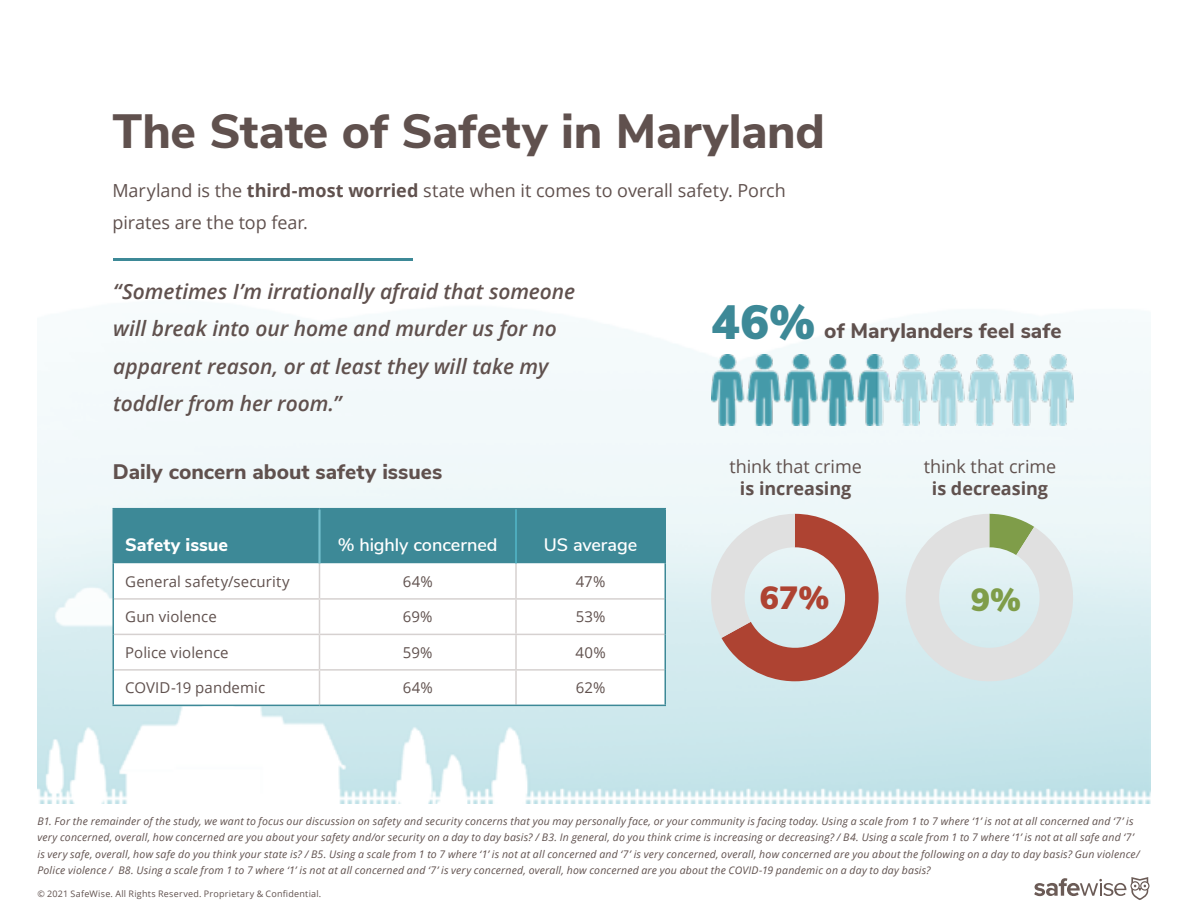
<style>
.page{position:relative;width:1188px;height:918px;background:#fff}
.page>*{position:absolute;margin:0;border:0;box-sizing:border-box;transform-origin:0 0}
.t1{font:800 48px "Nunito Sans";letter-spacing:-.005em;color:#60514e}
.t2{font:900 48px "Nunito Sans";color:#3d8997}
.t3{font:900 32.1px "Nunito Sans";color:#ae4332}
.t4{font:900 32.1px "Nunito Sans";color:#7f9d49}
.t5{font:italic 600 21px/37.5px "Open Sans";letter-spacing:-.005em;color:#60514e}
.t6{font:800 21px "Nunito Sans";color:#60514e}
.t7{font:18px/31.5px "Open Sans";letter-spacing:-.005em;color:#60514e}
.t8{font:600 18px "Nunito Sans";letter-spacing:-.005em;color:#fff}
.t9{font:700 18px "Open Sans";color:#60514e}
.t10{font:800 18px "Nunito Sans";color:#fff}
.t11{font:15px "Open Sans";letter-spacing:.005em;color:#60514e}
.t12{font:italic 10.5px/16.5px "Open Sans";letter-spacing:.02em;color:#60514e}
.t13{font:9px "Open Sans";letter-spacing:.025em;color:#60514e}
.s1{font-weight:700}
</style>
<div class="page">
<svg style="left:1034px;top:877px;width:116px;height:23px"></svg>
<img style="left:37px;top:323px;width:1114px;height:481px">
<hr style="left:113px;top:258px;width:300px;height:3px;background:#3d8997">
<div style="left:114px;top:509px;width:550px;height:54px;background:#3d8997"></div>
<svg style="left:114px;top:563px;width:550px;height:142px"></svg>
<hr style="left:319px;top:563px;width:1px;height:35px;background:#d6d1d0">
<hr style="left:515px;top:563px;width:2px;height:35px;background:#d6d1d0">
<hr style="left:114px;top:598px;width:206px;height:2px;background:#d6d1d0">
<hr style="left:114px;top:634px;width:206px;height:1px;background:#d6d1d0">
<hr style="left:319px;top:600px;width:1px;height:34px;background:#d6d1d0">
<hr style="left:319px;top:635px;width:1px;height:34px;background:#d6d1d0">
<hr style="left:320px;top:598px;width:196px;height:2px;background:#d6d1d0">
<hr style="left:320px;top:634px;width:196px;height:1px;background:#d6d1d0">
<hr style="left:515px;top:600px;width:2px;height:34px;background:#d6d1d0">
<hr style="left:515px;top:635px;width:2px;height:34px;background:#d6d1d0">
<hr style="left:516px;top:598px;width:148px;height:2px;background:#d6d1d0">
<hr style="left:516px;top:634px;width:148px;height:1px;background:#d6d1d0">
<hr style="left:114px;top:669px;width:206px;height:2px;background:#d6d1d0">
<hr style="left:319px;top:671px;width:1px;height:34px;background:#d6d1d0">
<hr style="left:320px;top:669px;width:196px;height:2px;background:#d6d1d0">
<hr style="left:515px;top:671px;width:2px;height:34px;background:#d6d1d0">
<hr style="left:516px;top:669px;width:148px;height:2px;background:#d6d1d0">
<hr style="left:319px;top:509px;width:1px;height:54px;background:#4dacbd">
<hr style="left:320px;top:509px;width:1px;height:54px;background:#4dacbd">
<hr style="left:515px;top:509px;width:1px;height:54px;background:#4dacbd">
<hr style="left:516px;top:509px;width:1px;height:54px;background:#4dacbd">
<hr style="left:112px;top:509px;width:2px;height:54px;background:#3d8997">
<hr style="left:112px;top:508px;width:208px;height:1px;background:#3d8997">
<hr style="left:320px;top:508px;width:196px;height:1px;background:#3d8997">
<hr style="left:516px;top:508px;width:150px;height:1px;background:#3d8997">
<hr style="left:664px;top:509px;width:2px;height:54px;background:#3d8997">
<hr style="left:112px;top:563px;width:2px;height:36px;background:#3d8997">
<hr style="left:664px;top:563px;width:2px;height:36px;background:#3d8997">
<hr style="left:112px;top:599px;width:2px;height:35px;background:#3d8997">
<hr style="left:664px;top:599px;width:2px;height:35px;background:#3d8997">
<hr style="left:112px;top:634px;width:2px;height:36px;background:#3d8997">
<hr style="left:664px;top:634px;width:2px;height:36px;background:#3d8997">
<hr style="left:112px;top:670px;width:2px;height:35px;background:#3d8997">
<hr style="left:112px;top:705px;width:208px;height:1px;background:#3d8997">
<hr style="left:320px;top:705px;width:196px;height:1px;background:#3d8997">
<hr style="left:664px;top:670px;width:2px;height:35px;background:#3d8997">
<hr style="left:516px;top:705px;width:150px;height:1px;background:#3d8997">
<svg style="left:894px;top:514px;width:191px;height:179px;background:#dae6e5"></svg>
<svg style="left:699px;top:514px;width:180px;height:167px;background:#cfb7b3"></svg>
<img style="left:711px;top:354px;width:363px;height:72px">
<h1 class="t1" style="left:112px;top:96px;width:714px">The State of Safety in Maryland</h1>
<h3 class="t7" style="left:112px;top:175px;width:675px">Maryland is the <span class="s1">third-most worried</span> state when it comes to overall safety. Porch pirates are the top fear.</h3>
<h3 class="t5" style="left:113px;top:272px;width:463px">“Sometimes I’m irrationally afraid that someone will break into our home and murder us for no apparent reason, or at least they will take my toddler from her room.”</h3>
<h1 class="t2" style="left:711px;top:287px;width:106px">46%</h1>
<h3 class="t6" style="left:824px;top:315px;width:239px">of Marylanders feel safe</h3>
<h3 class="t6" style="left:113px;top:456px;width:331px">Daily concern about safety issues</h3>
<h3 class="t10" style="left:125px;top:532px;width:104px">Safety issue</h3>
<h3 class="t8" style="left:338px;top:532px;width:161px">% highly concerned</h3>
<h3 class="t8" style="left:544px;top:532px;width:95px">US average</h3>
<h3 class="t11" style="left:125px;top:571px;width:166px">General safety/security</h3>
<h3 class="t11" style="left:403px;top:571px;width:31px">64%</h3>
<h3 class="t11" style="left:576px;top:571px;width:31px">47%</h3>
<h3 class="t11" style="left:125px;top:607px;width:93px">Gun violence</h3>
<h3 class="t11" style="left:403px;top:607px;width:31px">69%</h3>
<h3 class="t11" style="left:576px;top:607px;width:31px">53%</h3>
<h3 class="t11" style="left:125px;top:642px;width:105px">Police violence</h3>
<h3 class="t11" style="left:403px;top:642px;width:31px">59%</h3>
<h3 class="t11" style="left:575px;top:642px;width:32px">40%</h3>
<h3 class="t11" style="left:125px;top:678px;width:141px">COVID-19 pandemic</h3>
<h3 class="t11" style="left:403px;top:678px;width:31px">64%</h3>
<h3 class="t11" style="left:576px;top:678px;width:31px">62%</h3>
<h3 class="t7" style="left:729px;top:450px;width:134px">think that crime</h3>
<h3 class="t9" style="left:740px;top:476px;width:113px">is increasing</h3>
<h3 class="t7" style="left:924px;top:450px;width:134px">think that crime</h3>
<h3 class="t9" style="left:932px;top:476px;width:118px">is decreasing</h3>
<h2 class="t3" style="left:760px;top:574px;width:71px">67%</h2>
<h2 class="t4" style="left:971px;top:576px;width:52px">9%</h2>
<p class="t12" style="left:37px;top:812px;width:1104px">B1. For the remainder of the study, we want to focus our discussion on safety and security concerns that you may personally face, or your community is facing today. Using a scale from 1 to 7 where ‘1’ is not at all concerned and ‘7’ is very concerned, overall, how concerned are you about your safety and/or security on a day to day basis? / B3. In general, do you think crime is increasing or decreasing? / B4. Using a scale from 1 to 7 where ‘1’ is not at all safe and ‘7’ is very safe, overall, how safe do you think your state is? / B5. Using a scale from 1 to 7 where ‘1’ is not at all concerned and ‘7’ is very concerned, overall, how concerned are you about the following on a day to day basis? Gun violence/ Police violence / B8. Using a scale from 1 to 7 where ‘1’ is not at all concerned and ‘7’ is very concerned, overall, how concerned are you about the COVID-19 pandemic on a day to day basis?</p>
<p class="t13" style="left:37px;top:887px;width:285px">© 2021 SafeWise. All Rights Reserved. Proprietary &amp; Confidential.</p>
</div>
